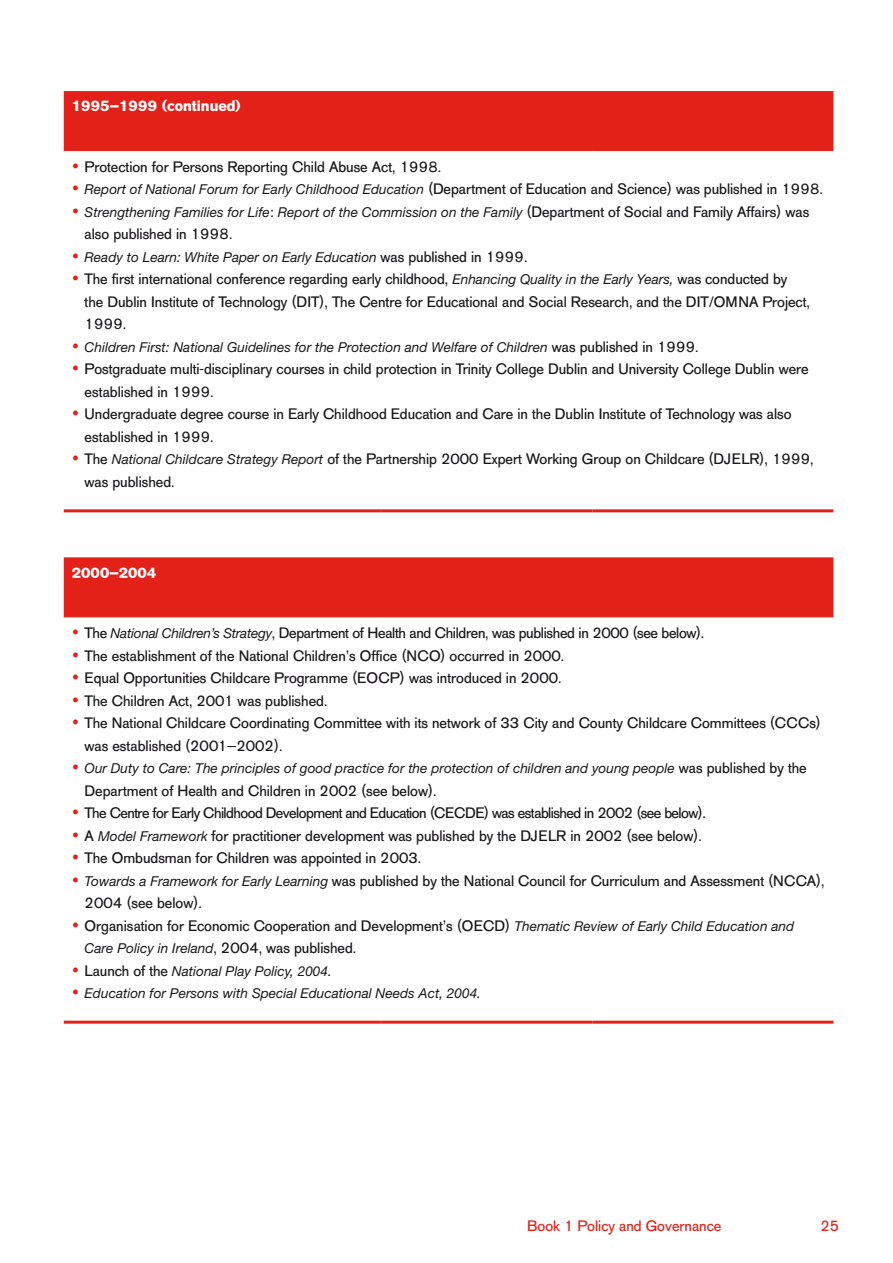
<style>
.page{position:relative;width:893px;height:1263px;background:#fff}
.page>*{position:absolute;margin:0;border:0;box-sizing:border-box;transform-origin:0 0}
.t1{font:15px/22.5px "AG Old Face";color:#1a171b}
.t2{font:15px "AG Old Face";letter-spacing:-.02em;color:#1a171b}
.t3{font:15px "AG Old Face";letter-spacing:-.035em;color:#1a171b}
.t4{font:700 15px "AG Old Face";color:#fff}
.t5{font:15px "AG Old Face";color:#e32118}
.t6{font:italic 13.65px "Helvetica Neue";color:#1a171b}
.s1{color:#e32118}
.s2{font-family:"Helvetica Neue";font-style:italic;font-size:13.65px}
.s3{font-family:"AG Old Face";font-style:normal;font-size:15px}
</style>
<div class="page">
<div style="left:64px;top:91px;width:769px;height:59px;background:#e32118"></div>
<hr style="left:64px;top:150px;width:318px;height:1px;background:#e32118">
<hr style="left:382px;top:150px;width:210px;height:1px;background:#e32118">
<hr style="left:592px;top:150px;width:241px;height:1px;background:#e32118">
<hr style="left:64px;top:509px;width:318px;height:3px;background:#e32118">
<hr style="left:382px;top:509px;width:210px;height:3px;background:#e32118">
<hr style="left:592px;top:509px;width:241px;height:3px;background:#e32118">
<div style="left:64px;top:557px;width:769px;height:59px;background:#e32118"></div>
<hr style="left:64px;top:616px;width:318px;height:1px;background:#e32118">
<hr style="left:382px;top:616px;width:210px;height:1px;background:#e32118">
<hr style="left:592px;top:616px;width:241px;height:1px;background:#e32118">
<hr style="left:64px;top:1021px;width:318px;height:3px;background:#e32118">
<hr style="left:382px;top:1021px;width:210px;height:3px;background:#e32118">
<hr style="left:592px;top:1021px;width:241px;height:3px;background:#e32118">
<p class="t4" style="left:72px;top:97px;width:171px">1995–1999 (continued)</p>
<p class="t1" style="left:72px;top:156px;width:371px"><span class="s1">✓</span> Protection for Persons Reporting Child Abuse Act, 1998.</p>
<p class="t1" style="left:72px;top:178px;width:753px"><span class="s1">✓</span> <span class="s2">Report of National Forum for Early Childhood Education</span> (Department of Education and Science) was published in 1998.</p>
<p class="t6" style="left:72px;top:204px;width:739px"><span class="s1">✓</span> Strengthening Families for Life<span class="s3">:</span> Report of the Commission on the Family <span class="s3">(Department of Social and Family Affairs) was</span></p>
<p class="t1" style="left:85px;top:223px;width:149px">also published in 1998.</p>
<p class="t6" style="left:72px;top:249px;width:457px"><span class="s1">✓</span> Ready to Learn: White Paper on Early Education <span class="s3">was published in 1999.</span></p>
<p class="t1" style="left:85px;top:268px;width:727px;text-indent:-13px"><span class="s1">✓</span> The first international conference regarding early childhood, <span class="s2">Enhancing Quality in the Early Years,</span> was conducted by the Dublin Institute of Technology (DIT), The Centre for Educational and Social Research, and the DIT/OMNA Project,<br>1999.</p>
<p class="t6" style="left:72px;top:339px;width:628px"><span class="s1">✓</span> Children First: National Guidelines for the Protection and Welfare of Children <span class="s3">was published in 1999.</span></p>
<p class="t1" style="left:85px;top:358px;width:725px;text-indent:-13px"><span class="s1">✓</span> Postgraduate multi-disciplinary courses in child protection in Trinity College Dublin and University College Dublin were established in 1999.</p>
<p class="t1" style="left:85px;top:403px;width:708px;text-indent:-13px"><span class="s1">✓</span> Undergraduate degree course in Early Childhood Education and Care in the Dublin Institute of Technology was also established in 1999.</p>
<p class="t1" style="left:85px;top:448px;width:730px;text-indent:-13px"><span class="s1">✓</span> The <span class="s2">National Childcare Strategy Report</span> of the Partnership 2 000 Expert Working Group on Childcare (DJELR), 1999, was published.</p>
<p class="t4" style="left:72px;top:563px;width:86px">2000–2004</p>
<p class="t2" style="left:72px;top:624px;width:634px"><span class="s1">✓</span> The <span class="s2">National Children’s Strategy</span>, Department of Health and Children, was published in 2 000 (see below).</p>
<p class="t1" style="left:72px;top:644px;width:494px"><span class="s1">✓</span> The establishment of the National Children’s Office (NCO) occurred in 2000.</p>
<p class="t1" style="left:72px;top:667px;width:491px"><span class="s1">✓</span> Equal Opportunities Childcare Programme (EOCP) was introduced in 2 000.</p>
<p class="t1" style="left:72px;top:689px;width:257px"><span class="s1">✓</span> The Children Act, 2001 was published.</p>
<p class="t1" style="left:85px;top:712px;width:738px;text-indent:-13px"><span class="s1">✓</span> The National Childcare Coordinating Committee with its network of 33 City and County Childcare Committees (CCCs) was established (2001–2002).</p>
<p class="t6" style="left:72px;top:760px;width:736px"><span class="s1">✓</span> Our Duty to Care: The principles of good practice for the protection of children and young people <span class="s3">was published by the</span></p>
<p class="t1" style="left:85px;top:779px;width:353px">Department of Health and Children in 2 002 (see below).</p>
<p class="t3" style="left:72px;top:804px;width:635px"><span class="s1">✓</span> The Centre for Early Childhood Development and Education (CECDE) was established in 2 002 (see below).</p>
<p class="t1" style="left:72px;top:824px;width:631px"><span class="s1">✓</span> A <span class="s2">Model Framework</span> for practitioner development was published by the DJELR in 2 002 (see below).</p>
<p class="t1" style="left:72px;top:847px;width:351px"><span class="s1">✓</span> The Ombudsman for Children was appointed in 2003.</p>
<p class="t1" style="left:85px;top:869px;width:742px;text-indent:-13px"><span class="s1">✓</span> <span class="s2">Towards a Framework for Early Learning</span> was published by the National Council for Curriculum and Assessment (NCCA),<br>2 004 (see below).</p>
<p class="t1" style="left:72px;top:914px;width:724px"><span class="s1">✓</span> Organisation for Economic Cooperation and Development’s (OECD) <span class="s2">Thematic Review of Early Child Education and</span></p>
<p class="t6" style="left:85px;top:940px;width:273px">Care Policy in Ireland<span class="s3">, 2 004, was published.</span></p>
<p class="t6" style="left:72px;top:962px;width:262px"><span class="s1">✓</span> <span class="s3">Launch of the</span> National Play Policy, 2004.</p>
<p class="t6" style="left:72px;top:985px;width:411px"><span class="s1">✓</span> Education for Persons with Special Educational Needs Act, 2004.</p>
<p class="t5" style="left:527px;top:1217px;width:196px">Book 1 Policy and Governance</p>
<p class="t5" style="left:820px;top:1217px;width:20px">25</p>
</div>
